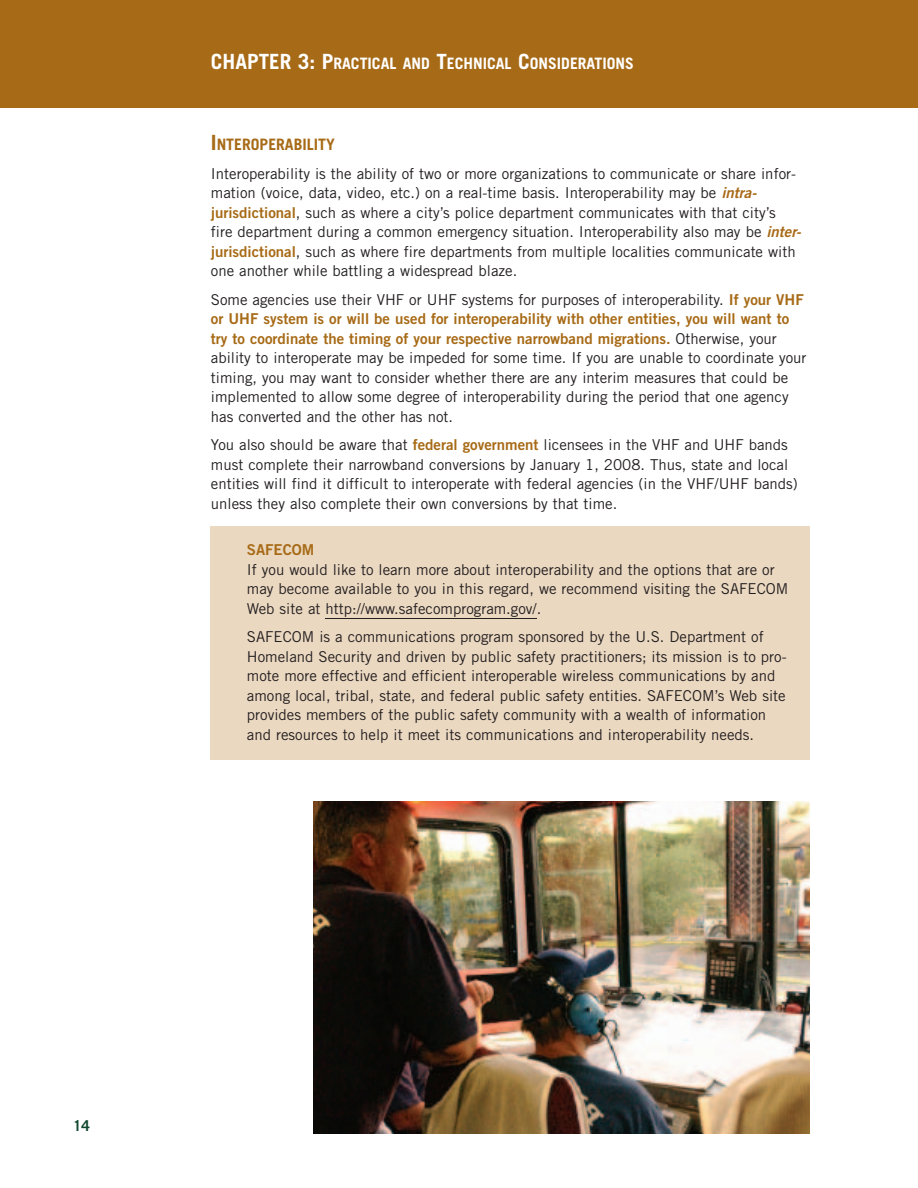
<style>
.page{position:relative;width:918px;height:1188px;background:#fff}
.page>*{position:absolute;margin:0;border:0;box-sizing:border-box;transform-origin:0 0}
.t1{font:700 15.75px "Trade Gothic";color:#fff}
.t2{font:700 15.75px "Trade Gothic";color:#a76a16}
.t3{font:15px/19.5px "Trade Gothic";color:#231f20}
.t4{font:15px/19.5px "Trade Gothic Bold Two";color:#a76a16}
.t5{font:700 15px "Trade Gothic";color:#124830}
.s1{font-size:21px}
.s2{font-family:"Trade Gothic Bold Two";font-style:italic;color:#a76a16}
.s3{font-family:"Trade Gothic Bold Two";color:#a76a16}
.s4{font-family:"Trade Gothic";color:#231f20}
</style>
<div class="page">
<div style="left:211px;top:526px;width:599px;height:234px;background:#ebd8c1"></div>
<div style="left:0;top:0;width:918px;height:108px;background:#a76a16"></div>
<hr style="left:326px;top:618px;width:69px;height:1px;background:#231f20">
<hr style="left:394px;top:618px;width:72px;height:1px;background:#231f20">
<hr style="left:466px;top:618px;width:71px;height:1px;background:#231f20">
<img style="left:314px;top:801px;width:496px;height:333px">
<p class="t1" style="left:211px;top:58px;width:425px"><span class="s1">CHAPTER 3: P</span>RACTICAL AND <span class="s1">T</span>ECHNICAL <span class="s1">C</span>ONSIDERATIONS</p>
<p class="t2" style="left:211px;top:139px;width:126px"><span class="s1">I</span>NTEROPERABILITY</p>
<p class="t3" style="left:211px;top:165px;width:592px">Interoperability is the ability of two or more organizations to communicate or share infor&shy;mation (voice, data, video, etc.) on a real-time basis. Interoperability may be <span class="s2">intra&shy;</span><span class="s3">jurisdictional</span>, such as where a city’s police department communicates with that city’s<br>fire department during a common emergency situation. Interoperability also may be <span class="s2">inter&shy;</span><span class="s3">jurisdictional</span>, such as where fire departments from multiple localities communicate with one another while battling a widespread blaze.</p>
<p class="t3" style="left:211px;top:291px;width:594px">Some agencies use their VHF or UHF systems for purposes of interoperability. <span class="s3">If your VHF</span></p>
<p class="t4" style="left:211px;top:310px;width:580px">or UHF system is or will be used for interoperability with other entities, you will want to try to coordinate the timing of your respective narrowband migrations. <span class="s4">Otherwise, your</span></p>
<p class="t3" style="left:211px;top:349px;width:597px">ability to interoperate may be impeded for some time. If you are unable to coordinate your timing, you may want to consider whether there are any interim measures that could be implemented to allow some degree of interoperability during the period that one agency has converted and the other has not.</p>
<p class="t3" style="left:211px;top:436px;width:589px">You also should be aware that <span class="s3">federal government</span> licensees in the VHF and UHF bands must complete their narrowband conversions by January 1, 2008. Thus, state and local entities will find it difficult to interoperate with federal agencies (in the VHF/UHF bands) unless they also complete their own conversions by that time.</p>
<p class="t4" style="left:247px;top:541px;width:69px">SAFECOM</p>
<p class="t3" style="left:247px;top:561px;width:543px">If you would like to learn more about interoperability and the options that are or may become available to you in this regard, we recommend visiting the SAFECOM<br>Web site at http://www.safecomprogram.gov/.</p>
<p class="t3" style="left:247px;top:628px;width:541px">SAFECOM is a communications program sponsored by the U.S. Department of Homeland Security and driven by public safety practitioners; its mission is to pro&shy;mote more effective and efficient interoperable wireless communications by and among local, tribal, state, and federal public safety entities. SAFECOM’s Web site provides members of the public safety community with a wealth of information and resources to help it meet its communications and interoperability needs.</p>
<p class="t5" style="left:73px;top:1120px;width:18px">14</p>
</div>
